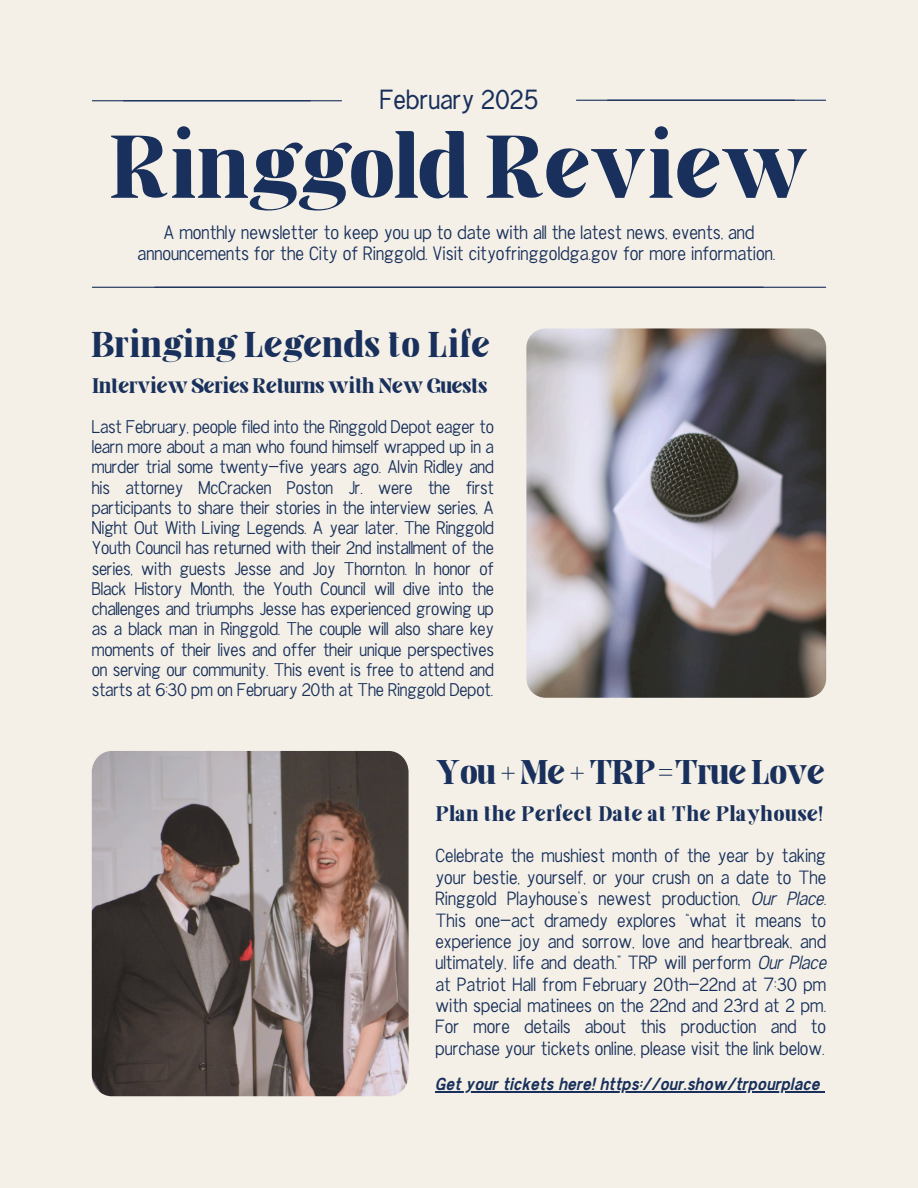
<style>
.page{position:relative;width:918px;height:1188px;background:#f4f0e7}
.page>*{position:absolute;margin:0;border:0;box-sizing:border-box;transform-origin:0 0}
.t1{font:85.5px "Elika Gorica";color:#18305b}
.t2{font:34.5px "Elika Gorica";letter-spacing:.015em;color:#18305b}
.t3{font:33px "Elika Gorica";letter-spacing:-.025em;color:#18305b}
.t4{font:28.2px "Chester Sans";color:#18305b}
.t5{font:20.25px "Elika Gorica";letter-spacing:-.01em;color:#18305b}
.t6{font:20.25px "Elika Gorica";letter-spacing:.03em;color:#18305b}
.t7{font:300 19.8px/21.1px "Chester Sans";color:#18305b;text-align:center}
.t8{font:300 19.5px/21.3px "Chester Sans";color:#18305b;text-align:justify}
.t9{font:300 18.75px/20.2px "Chester Sans";letter-spacing:-.01em;color:#18305b;text-align:justify}
.t10{font:italic 700 18px "Chester Sans";letter-spacing:.01em;color:#18305b}
.s1{font-style:italic}
</style>
<div class="page">
<hr style="left:576px;top:100px;width:219px;height:1px;background:#18305b">
<hr style="left:124px;top:100px;width:218px;height:1px;background:#18305b">
<hr style="left:155px;top:287px;width:671px;height:1px;background:#18305b">
<img style="left:92px;top:751px;width:317px;height:345px;border-radius:21px">
<hr style="left:92px;top:287px;width:671px;height:1px;background:#18305b">
<hr style="left:92px;top:100px;width:218px;height:1px;background:#18305b">
<hr style="left:608px;top:100px;width:218px;height:1px;background:#18305b">
<img style="left:526px;top:328px;width:300px;height:369px">
<hr style="left:435px;top:1091px;width:385px;height:1px;background:#18305b">
<h4 class="t4" style="left:380px;top:86px;width:160px">February 2025</h4>
<p class="t1" style="left:110px;top:134px;width:698px">Ringgold Review</p>
<h2 class="t7" style="left:138px;top:222px;width:639px">A monthly newsletter to keep you up to date with all the latest news, events, and announcements for the City of Ringgold. Visit cityofringgoldga.gov for more information.</h2>
<p class="t2" style="left:92px;top:331px;width:400px">Bringing Legends to Life</p>
<h4 class="t5" style="left:92px;top:377px;width:397px">Interview Series Returns with New Guests</h4>
<p class="t9" style="left:92px;top:417px;width:404px">Last February, people filed into the Ringgold Depot eager to learn more about a man who found himself wrapped up in a murder trial some twenty-five years ago. Alvin Ridley and his attorney McCracken Poston Jr. were the first participants to share their stories in the interview series, A Night Out With Living Legends. A year later, The Ringgold Youth Council has returned with their 2nd instalment of the series, with guests Jesse and Joy Thornton. In honor of Black History Month, the Youth Council wil dive into the chalenges and triumphs Jesse has experienced growing up as a black man in Ringgold. The couple wil also share key moments of their lives and offer their unique perspectives on serving our community. This event is free to attend and starts at 6:30 pm on February 20th at The Ringgold Depot.</p>
<h1 class="t3" style="left:435px;top:760px;width:391px">You + Me + TRP=True Love</h1>
<p class="t6" style="left:435px;top:806px;width:389px">Plan the Perfect Date at The Playhouse!</p>
<h3 class="t8" style="left:435px;top:846px;width:392px">Celebrate the mushiest month of the year by taking your bestie, yourself, or your crush on a date to The Ringgold Playhouse’s newest production, <span class="s1">Our Place.<br></span>This one-act dramedy explores “what it means to experience joy and sorrow, love and heartbreak, and ultimately, life and death.” TRP will perform <span class="s1">Our Place </span>at Patriot Hall from February 20th-22nd at 7:30 pm with special matinees on the 22nd and 23rd at 2 pm.<br>For more details about this production and to purchase your tickets online, please visit the link below.</h3>
<h4 class="t10" style="left:435px;top:1076px;width:386px">Get your tickets here! https://our.show/trpourplace</h4>
</div>
